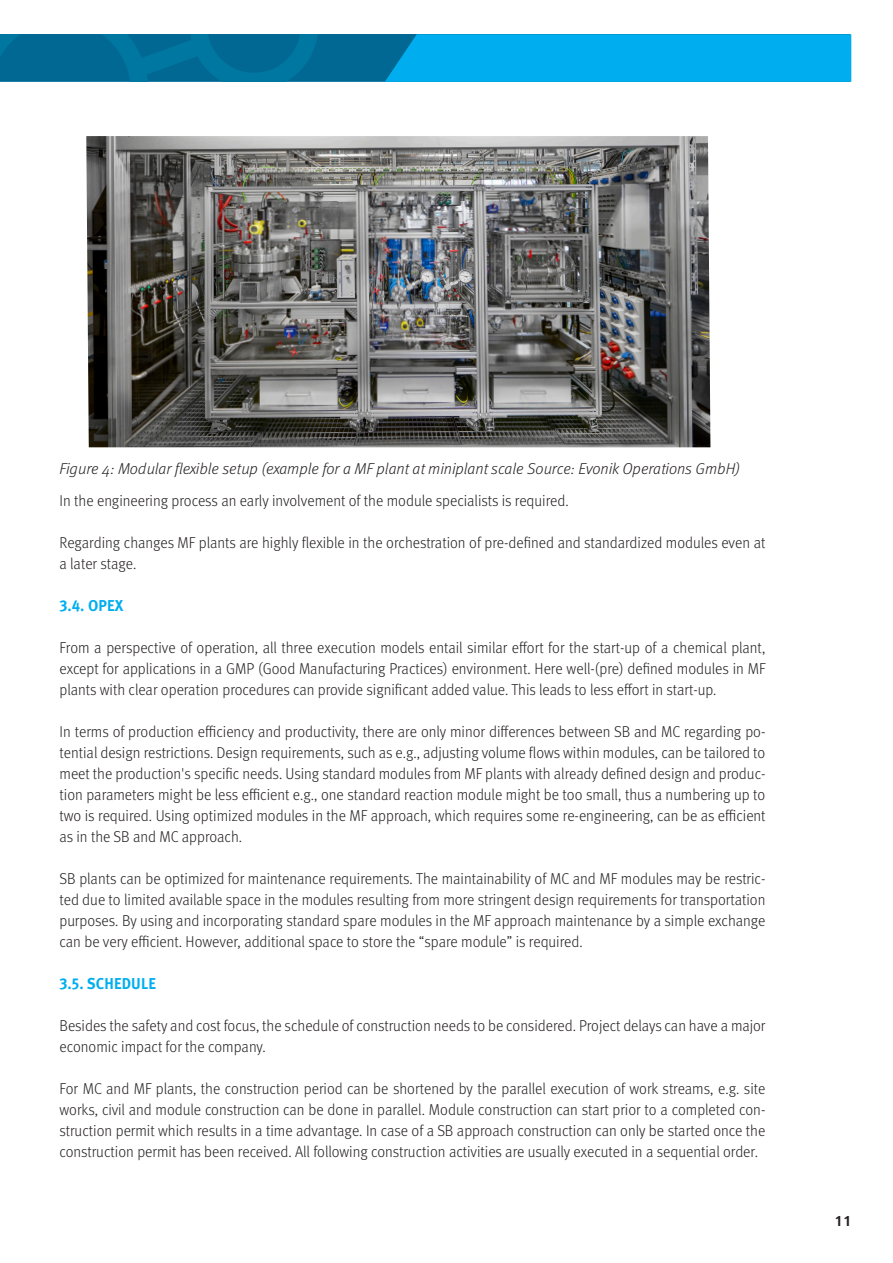
<style>
.page{position:relative;width:893px;height:1263px;background:#fff}
.page>*{position:absolute;margin:0;border:0;box-sizing:border-box;transform-origin:0 0}
.t1{font:300 15.75px/21px "Meta Pro";color:#231f20;text-align:justify;scale:.95 1}
.t2{font:italic 300 15.75px "Meta Pro";color:#231f20}
.t3{font:700 15.75px "Meta Pro";letter-spacing:.01em;color:#00aeef;scale:.95 1}
.t4{font:700 15px "Meta Pro";color:#231f20}
</style>
<div class="page">
<svg style="left:357px;top:34px;width:28px;height:48px"></svg>
<svg style="left:0;top:34px;width:357px;height:48px;background:#006c96"></svg>
<svg style="left:385px;top:34px;width:466px;height:48px;background:#00abeb"></svg>
<img style="left:86px;top:136px;width:624px;height:311px">
<p class="t2" style="left:60px;top:457px;width:682px">Figure 4: Modular flexible setup (example for a MF plant at miniplant scale Source: Evonik Operations GmbH)</p>
<p class="t1" style="left:60px;top:489px;width:538px">In the engineering process an early involvement of the module specialists is required.</p>
<p class="t1" style="left:60px;top:531px;width:745px">Regarding changes MF plants are highly flexible in the orchestration of pre-defined and standardized modules even at a later stage.</p>
<p class="t3" style="left:60px;top:593px;width:69px">3.4. OPEX</p>
<p class="t1" style="left:60px;top:636px;width:745px">From a perspective of operation, all three execution models entail similar effort for the start-up of a chemical plant, except for applications in a GMP (Good Manufacturing Practices) environment. Here well-(pre) defined modules in MF plants with clear operation procedures can provide significant added value. This leads to less effort in start-up.</p>
<p class="t1" style="left:60px;top:720px;width:745px">In terms of production efficiency and productivity, there are only minor differences between SB and MC regarding po&shy;tential design restrictions. Design requirements, such as e.g., adjusting volume flows within modules, can be tailored to meet the production's specific needs. Using standard modules from MF plants with already defined design and produc&shy;tion parameters might be less efficient e.g., one standard reaction module might be too small, thus a numbering up to two is required. Using optimized modules in the MF approach, which requires some re-engineering, can be as efficient as in the SB and MC approach.</p>
<p class="t1" style="left:60px;top:867px;width:745px">SB plants can be optimized for maintenance requirements. The maintainability of MC and MF modules may be restric&shy;ted due to limited available space in the modules resulting from more stringent design requirements for transportation purposes. By using and incorporating standard spare modules in the MF approach maintenance by a simple exchange can be very efficient. However, additional space to store the “spare module” is required.</p>
<p class="t3" style="left:60px;top:971px;width:103px">3.5. SCHEDULE</p>
<p class="t1" style="left:60px;top:1014px;width:744px">Besides the safety and cost focus, the schedule of construction needs to be considered. Project delays can have a major economic impact for the company.</p>
<p class="t1" style="left:60px;top:1077px;width:744px">For MC and MF plants, the construction period can be shortened by the parallel execution of work streams, e.g. site works, civil and module construction can be done in parallel. Module construction can start prior to a completed con&shy;struction permit which results in a time advantage. In case of a SB approach construction can only be started once the construction permit has been received. All following construction activities are usually executed in a sequential order.</p>
<p class="t4" style="left:835px;top:1209px;width:17px">11</p>
</div>
